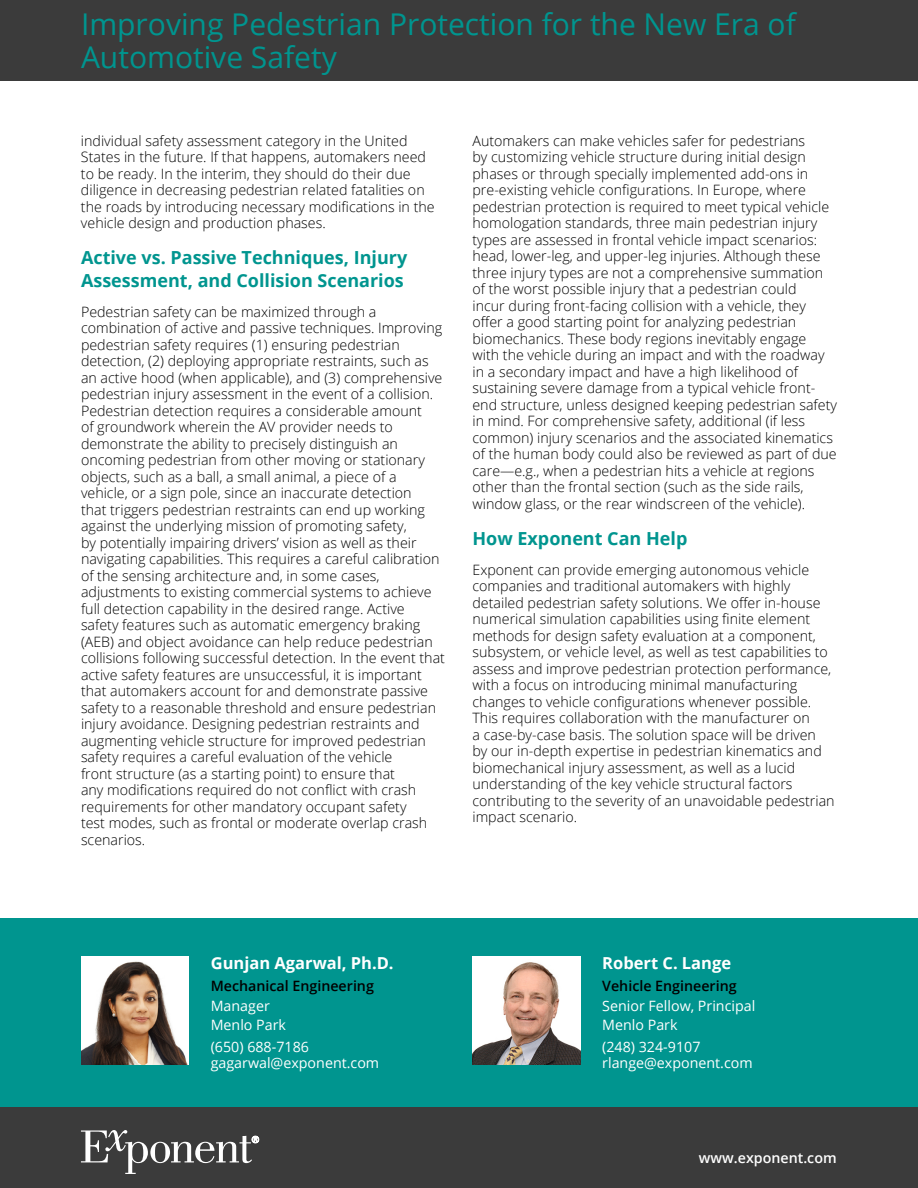
<style>
.page{position:relative;width:918px;height:1188px;background:#fff}
.page>*{position:absolute;margin:0;border:0;box-sizing:border-box;transform-origin:0 0}
.t1{font:30px/33px "Open Sans";color:#00958f}
.t2{font:700 18px/22.5px "Open Sans";color:#00958f}
.t3{font:700 16.5px "Open Sans";color:#fff}
.t4{font:300 14.25px/16.5px "Open Sans";color:#000}
.t5{font:14.25px/19.2px "Open Sans";color:#fff}
.t6{font:600 14.25px "Open Sans";color:#000}
.t7{font:600 14.25px "Open Sans";color:#fff}
</style>
<div class="page">
<div style="left:0;top:1107px;width:918px;height:81px;background:#3b3b3b"></div>
<svg style="left:81px;top:1130px;width:178px;height:44px"></svg>
<div style="left:0;top:0;width:918px;height:81px;background:#3b3b3b"></div>
<div style="left:0;top:918px;width:918px;height:189px;background:#00958f"></div>
<img style="left:81px;top:957px;width:108px;height:108px">
<img style="left:472px;top:957px;width:108px;height:108px">
<h1 class="t1" style="left:81px;top:7px;width:716px">Improving Pedestrian Protection for the New Era of<br>Automotive Safety</h1>
<p class="t4" style="left:81px;top:132px;width:355px">individual safety assessment category in the United States in the future. If that happens, automakers need to be ready. In the interim, they should do their due diligence in decreasing pedestrian related fatalities on the roads by introducing necessary modifications in the vehicle design and production phases.</p>
<p class="t2" style="left:81px;top:246px;width:328px">Active vs. Passive Techniques, Injury<br>Assessment, and Collision Scenarios</p>
<p class="t4" style="left:81px;top:303px;width:366px">Pedestrian safety can be maximized through a combination of active and passive techniques. Improving pedestrian safety requires (1) ensuring pedestrian detection, (2) deploying appropriate restraints, such as an active hood (when applicable), and (3) comprehensive pedestrian injury assessment in the event of a collision.<br>Pedestrian detection requires a considerable amount<br>of groundwork wherein the AV provider needs to demonstrate the ability to precisely distinguish an oncoming pedestrian from other moving or stationary objects, such as a ball, a small animal, a piece of a vehicle, or a sign pole, since an inaccurate detection<br>that triggers pedestrian restraints can end up working against the underlying mission of promoting safety,<br>by potentially impairing drivers’ vision as well as their navigating capabilities. This requires a careful calibration of the sensing architecture and, in some cases, adjustments to existing commercial systems to achieve full detection capability in the desired range. Active safety features such as automatic emergency braking (AEB) and object avoidance can help reduce pedestrian collisions following successful detection. In the event that active safety features are unsuccessful, it is important that automakers account for and demonstrate passive safety to a reasonable threshold and ensure pedestrian injury avoidance. Designing pedestrian restraints and augmenting vehicle structure for improved pedestrian safety requires a careful evaluation of the vehicle<br>front structure (as a starting point) to ensure that<br>any modifications required do not conflict with crash requirements for other mandatory occupant safety<br>test modes, such as frontal or moderate overlap crash scenarios.</p>
<p class="t4" style="left:473px;top:132px;width:366px">Automakers can make vehicles safer for pedestrians<br>by customizing vehicle structure during initial design phases or through specially implemented add-ons in pre-existing vehicle configurations. In Europe, where pedestrian protection is required to meet typical vehicle homologation standards, three main pedestrian injury types are assessed in frontal vehicle impact scenarios: head, lower-leg, and upper-leg injuries. Although these three injury types are not a comprehensive summation of the worst possible injury that a pedestrian could<br>incur during front-facing collision with a vehicle, they offer a good starting point for analyzing pedestrian biomechanics. These body regions inevitably engage<br>with the vehicle during an impact and with the roadway in a secondary impact and have a high likelihood of sustaining severe damage from a typical vehicle front&shy;end structure, unless designed keeping pedestrian safety in mind. For comprehensive safety, additional (if less common) injury scenarios and the associated kinematics of the human body could also be reviewed as part of due care—e.g., when a pedestrian hits a vehicle at regions other than the frontal section (such as the side rails, window glass, or the rear windscreen of the vehicle).</p>
<p class="t2" style="left:472px;top:527px;width:216px">How Exponent Can Help</p>
<p class="t4" style="left:472px;top:561px;width:364px">Exponent can provide emerging autonomous vehicle companies and traditional automakers with highly detailed pedestrian safety solutions. We offer in-house numerical simulation capabilities using finite element methods for design safety evaluation at a component, subsystem, or vehicle level, as well as test capabilities to assess and improve pedestrian protection performance, with a focus on introducing minimal manufacturing changes to vehicle configurations whenever possible.<br>This requires collaboration with the manufacturer on<br>a case-by-case basis. The solution space will be driven<br>by our in-depth expertise in pedestrian kinematics and biomechanical injury assessment, as well as a lucid understanding of the key vehicle structural factors contributing to the severity of an unavoidable pedestrian impact scenario.</p>
<p class="t3" style="left:211px;top:952px;width:184px">Gunjan Agarwal, Ph.D.</p>
<p class="t6" style="left:211px;top:976px;width:165px">Mechanical Engineering</p>
<p class="t5" style="left:211px;top:995px;width:77px">Manager<br>Menlo Park</p>
<p class="t5" style="left:211px;top:1038px;width:170px;line-height:16.5px">(650) 688-7186 gagarwal@exponent.com</p>
<p class="t3" style="left:602px;top:952px;width:130px">Robert C. Lange</p>
<p class="t6" style="left:602px;top:976px;width:136px">Vehicle Engineering</p>
<p class="t5" style="left:602px;top:995px;width:155px">Senior Fellow, Principal<br>Menlo Park</p>
<p class="t5" style="left:602px;top:1038px;width:152px;line-height:16.5px">(248) 324-9107 rlange@exponent.com</p>
<p class="t7" style="left:699px;top:1148px;width:139px">www.exponent.com</p>
</div>
